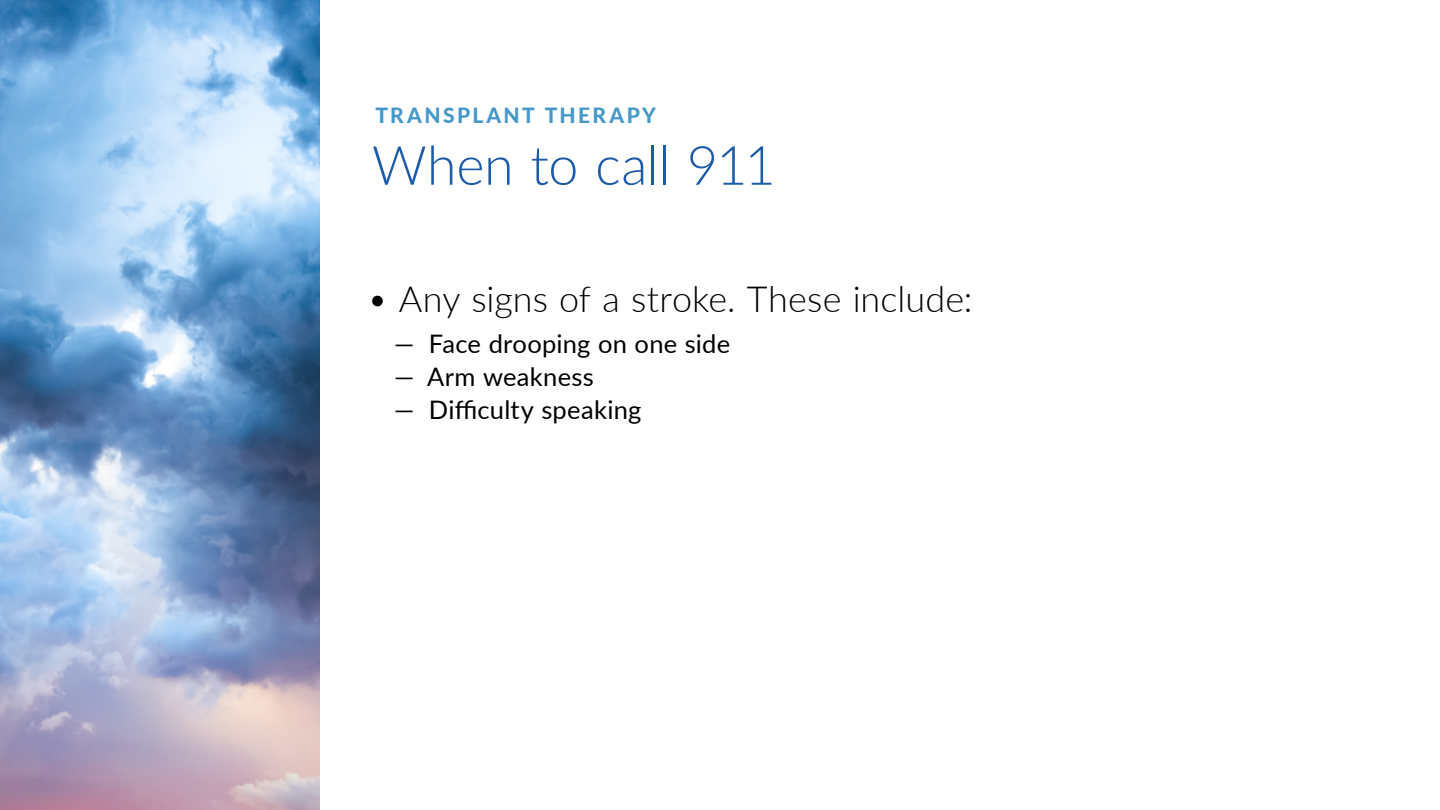
<style>
.page{position:relative;width:1440px;height:810px;background:#fff}
.page>*{position:absolute;margin:0;border:0;box-sizing:border-box;transform-origin:0 0}
.t1{font:300 54px "Lato";letter-spacing:-.01em;color:#1d5aa9}
.t2{font:300 36px "Lato";letter-spacing:.005em;color:#000}
.t3{font:25.5px "Lato";letter-spacing:.01em;color:#000}
.t4{font:800 21px "Lato";letter-spacing:.115em;color:#4698ca}
</style>
<div class="page">
<img style="left:0;top:0;width:320px;height:810px">
<p class="t4" style="left:375px;top:100px;width:282px">TRANSPLANT THERAPY</p>
<p class="t1" style="left:372px;top:128px;width:405px">When to call 911</p>
<p class="t2" style="left:367px;top:274px;width:607px">• Any signs of a stroke. These include:</p>
<p class="t3" style="left:394px;top:325px;width:338px">— Face drooping on one side</p>
<p class="t3" style="left:394px;top:358px;width:201px">— Arm weakness</p>
<p class="t3" style="left:394px;top:391px;width:249px">— Difficulty speaking</p>
</div>
